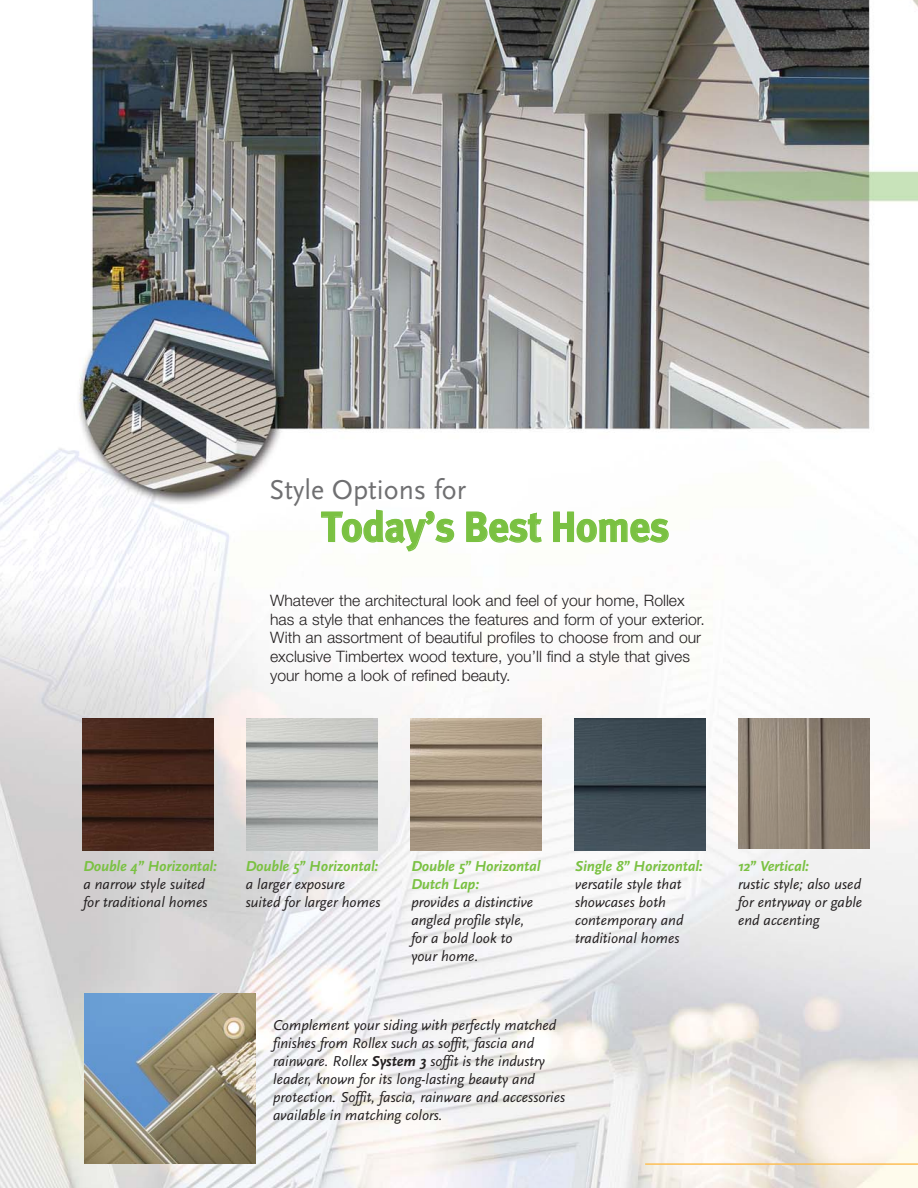
<style>
.page{position:relative;width:918px;height:1188px;background:#fff}
.page>*{position:absolute;margin:0;border:0;box-sizing:border-box;transform-origin:0 0}
.t1{font:700 42px "Meta";letter-spacing:-.015em;color:#7ac142}
.t2{font:28.5px "Scala Sans";color:#6f6f71}
.t3{font:300 15.75px/18.9px "Helvetica Neue";color:#231f20}
.t4{font:italic 15px/18px "Scala Sans";color:#231f20}
.t5{font:italic 700 15px/18px "Scala Sans";letter-spacing:-.01em;color:#7ac142}
.s1{font-weight:700}
</style>
<div class="page">
<img style="left:0;top:0;width:918px;height:1188px">
<hr style="left:645px;top:1163px;width:273px;height:2px;background:#fdbf56">
<img style="left:82px;top:719px;width:132px;height:131px">
<img style="left:574px;top:719px;width:131px;height:131px">
<img style="left:246px;top:719px;width:131px;height:131px">
<img style="left:738px;top:719px;width:131px;height:130px">
<img style="left:410px;top:719px;width:131px;height:131px">
<img style="left:85px;top:993px;width:171px;height:171px">
<h2 class="t2" style="left:270px;top:475px;width:198px">Style Options for</h2>
<h1 class="t1" style="left:321px;top:510px;width:350px">Today’s Best Homes</h1>
<p class="t3" style="left:270px;top:592px;width:436px">Whatever the architectural look and feel of your home, Rollex has a style that enhances the features and form of your exterior.<br>With an assortment of beautiful profiles to choose from and our exclusive Timbertex wood texture, you’ll find a style that gives your home a look of refined beauty.</p>
<p class="t5" style="left:83px;top:859px;width:135px">Double 4” Horizontal:</p>
<p class="t4" style="left:83px;top:878px;width:126px">a narrow style suited for traditional homes</p>
<p class="t5" style="left:246px;top:859px;width:134px">Double 5” Horizontal:</p>
<p class="t4" style="left:246px;top:878px;width:136px">a larger exposure suited for larger homes</p>
<p class="t5" style="left:411px;top:859px;width:131px">Double 5” Horizontal<br>Dutch Lap:</p>
<p class="t4" style="left:411px;top:896px;width:123px">provides a distinctive angled profile style, for a bold look to your home.</p>
<p class="t5" style="left:575px;top:859px;width:129px">Single 8” Horizontal:</p>
<p class="t4" style="left:575px;top:878px;width:110px">versatile style that showcases both contemporary and traditional homes</p>
<p class="t4" style="left:273px;top:1018px;width:293px">Complement your siding with perfectly matched finishes from Rollex such as soffit, fascia and rainware. Rollex <span class="s1">System 3</span> soffit is the industry leader, known for its long-lasting beauty and protection. Soffit, fascia, rainware and accessories available in matching colors.</p>
<p class="t5" style="left:738px;top:859px;width:72px">12” Vertical:</p>
<p class="t4" style="left:738px;top:878px;width:126px;text-align:justify">rustic style; also used for entryway or gable end accenting</p>
</div>
